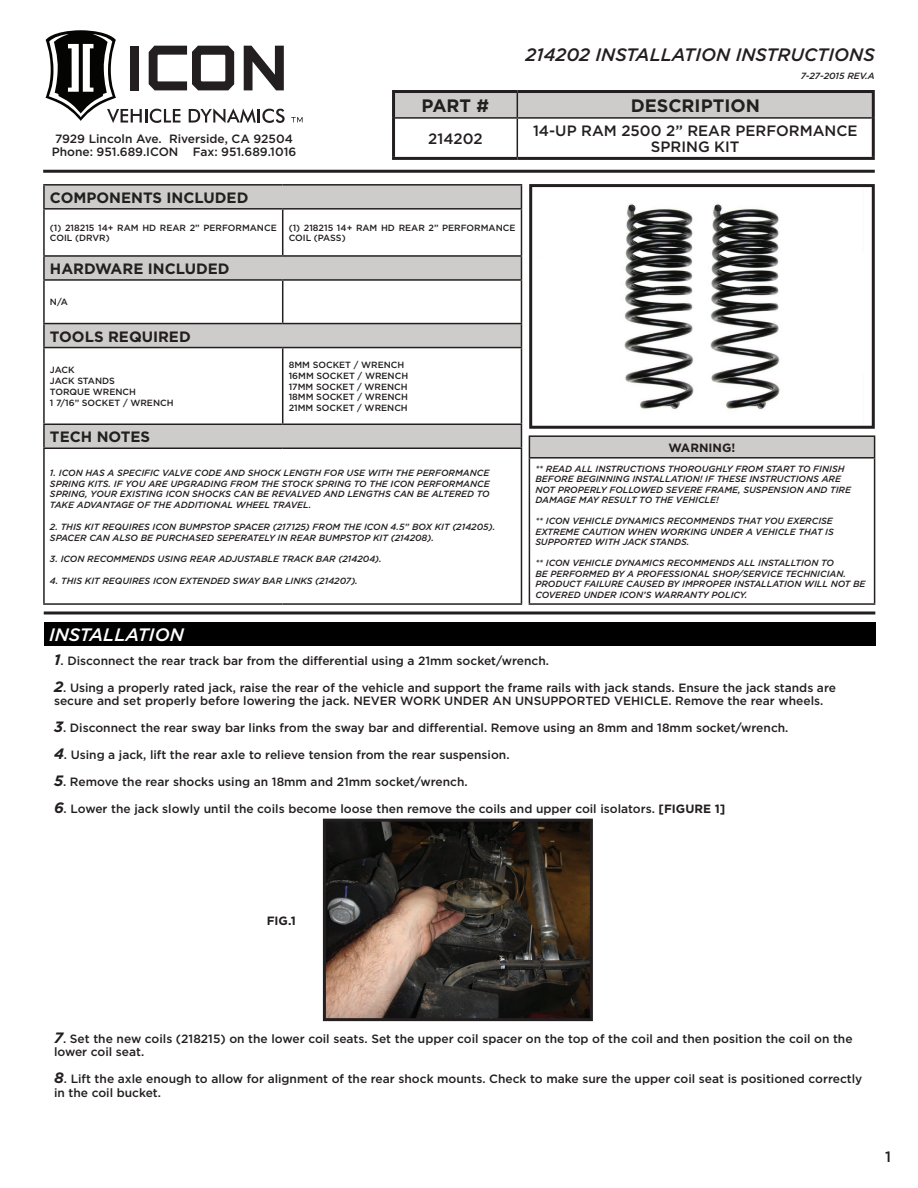
<style>
.page{position:relative;width:918px;height:1188px;background:#fff}
.page>*{position:absolute;margin:0;border:0;box-sizing:border-box;transform-origin:0 0}
.t1{font:italic 500 18px "Gotham";color:#231f20}
.t2{font:700 18px "Gotham";color:#231f20}
.t3{font:italic 500 18px "Gotham";color:#fff}
.t4{font:700 15px "Gotham";color:#231f20}
.t5{font:500 15px/16.5px "Gotham";color:#231f20;text-align:center}
.t6{font:500 12px/13.5px "Gotham";color:#231f20}
.t7{font:700 12px "Gotham";color:#231f20}
.t8{font:italic 500 9px/10.5px "Gotham";color:#231f20}
.t9{font:500 9px/10.8px "Gotham";color:#231f20}
.s1{font-weight:700;font-style:italic;font-size:15px}
.s2{font-weight:700}
</style>
<div class="page">
<svg style="left:291px;top:117px;width:12px;height:5px"></svg>
<svg style="left:45px;top:30px;width:240px;height:93px"></svg>
<hr style="left:43px;top:170px;width:832px;height:3px;background:#231f20">
<div style="left:395px;top:93px;width:477px;height:24px;background:#ceccca"></div>
<hr style="left:395px;top:117px;width:122px;height:2px;background:#231f20">
<hr style="left:517px;top:117px;width:355px;height:2px;background:#231f20">
<hr style="left:517px;top:119px;width:1px;height:38px;background:#231f20">
<hr style="left:392px;top:90px;width:125px;height:3px;background:#231f20">
<hr style="left:392px;top:93px;width:3px;height:25px;background:#231f20">
<hr style="left:517px;top:90px;width:358px;height:3px;background:#231f20">
<hr style="left:872px;top:93px;width:3px;height:25px;background:#231f20">
<hr style="left:392px;top:118px;width:3px;height:39px;background:#231f20">
<hr style="left:872px;top:118px;width:3px;height:39px;background:#231f20">
<hr style="left:392px;top:157px;width:125px;height:3px;background:#231f20">
<hr style="left:517px;top:157px;width:358px;height:3px;background:#231f20">
<div style="left:529px;top:436px;width:346px;height:22px;background:#ceccca"></div>
<hr style="left:529px;top:435px;width:346px;height:2px;background:#231f20">
<svg style="left:529px;top:437px;width:1px;height:20px"></svg>
<svg style="left:874px;top:437px;width:1px;height:20px"></svg>
<hr style="left:529px;top:457px;width:346px;height:2px;background:#231f20">
<hr style="left:529px;top:459px;width:1px;height:144px;background:#231f20">
<hr style="left:874px;top:459px;width:1px;height:144px;background:#231f20">
<hr style="left:529px;top:603px;width:346px;height:2px;background:#231f20">
<img style="left:624px;top:203px;width:156px;height:207px">
<div style="left:529px;top:184px;width:346px;height:245px;border:3px solid #231f20"></div>
<svg style="left:45px;top:186px;width:476px;height:262px"></svg>
<hr style="left:43px;top:184px;width:240px;height:2px;background:#231f20">
<hr style="left:43px;top:186px;width:2px;height:22px;background:#231f20">
<hr style="left:283px;top:184px;width:239px;height:2px;background:#231f20">
<svg style="left:521px;top:186px;width:1px;height:22px"></svg>
<hr style="left:43px;top:208px;width:240px;height:2px;background:#231f20">
<hr style="left:43px;top:210px;width:2px;height:45px;background:#231f20">
<hr style="left:283px;top:208px;width:239px;height:2px;background:#231f20">
<hr style="left:282px;top:210px;width:1px;height:45px;background:#231f20">
<hr style="left:521px;top:210px;width:1px;height:45px;background:#231f20">
<hr style="left:43px;top:255px;width:240px;height:2px;background:#231f20">
<hr style="left:43px;top:257px;width:2px;height:22px;background:#231f20">
<hr style="left:283px;top:255px;width:239px;height:2px;background:#231f20">
<svg style="left:521px;top:257px;width:1px;height:22px"></svg>
<hr style="left:43px;top:279px;width:240px;height:2px;background:#231f20">
<hr style="left:43px;top:281px;width:2px;height:42px;background:#231f20">
<hr style="left:283px;top:279px;width:239px;height:2px;background:#231f20">
<hr style="left:282px;top:281px;width:1px;height:42px;background:#231f20">
<hr style="left:521px;top:281px;width:1px;height:42px;background:#231f20">
<hr style="left:43px;top:323px;width:240px;height:1px;background:#231f20">
<hr style="left:43px;top:324px;width:2px;height:23px;background:#231f20">
<hr style="left:283px;top:323px;width:239px;height:1px;background:#231f20">
<svg style="left:521px;top:324px;width:1px;height:23px"></svg>
<hr style="left:43px;top:347px;width:240px;height:1px;background:#231f20">
<hr style="left:43px;top:348px;width:2px;height:76px;background:#231f20">
<hr style="left:283px;top:347px;width:239px;height:1px;background:#231f20">
<hr style="left:282px;top:348px;width:1px;height:76px;background:#231f20">
<hr style="left:521px;top:348px;width:1px;height:76px;background:#231f20">
<hr style="left:43px;top:424px;width:240px;height:1px;background:#231f20">
<hr style="left:43px;top:425px;width:2px;height:23px;background:#231f20">
<hr style="left:283px;top:424px;width:239px;height:1px;background:#231f20">
<svg style="left:521px;top:425px;width:1px;height:23px"></svg>
<hr style="left:43px;top:448px;width:240px;height:1px;background:#231f20">
<hr style="left:43px;top:449px;width:2px;height:154px;background:#231f20">
<hr style="left:283px;top:448px;width:239px;height:1px;background:#231f20">
<hr style="left:521px;top:449px;width:1px;height:154px;background:#231f20">
<hr style="left:43px;top:603px;width:240px;height:2px;background:#231f20">
<hr style="left:283px;top:603px;width:239px;height:2px;background:#231f20">
<hr style="left:44px;top:611px;width:831px;height:3px;background:#231f20">
<div style="left:44px;top:622px;width:831px;height:23px;background:#000"></div>
<img style="left:327px;top:823px;width:262px;height:194px">
<div style="left:323px;top:819px;width:270px;height:202px;border:3px solid #231f20"></div>
<h1 class="t1" style="left:526px;top:43px;width:351px">214202 INSTALLATION INSTRUCTIONS</h1>
<h3 class="t6" style="left:52px;top:131px;width:246px">7929 Lincoln Ave. Riverside, CA 92504<br>Phone: 951.689.ICON Fax: 951.689.1016</h3>
<p class="t8" style="left:801px;top:71px;width:76px">7-27-2015 REV.A</p>
<h1 class="t2" style="left:422px;top:94px;width:69px">PART #</h1>
<h1 class="t2" style="left:631px;top:94px;width:131px">DESCRIPTION</h1>
<h2 class="t5" style="left:428px;top:130px;width:56px">214202</h2>
<h2 class="t5" style="left:533px;top:122px;width:326px">14-UP RAM 2500 2” REAR PERFORMANCE<br>SPRING KIT</h2>
<h2 class="t4" style="left:50px;top:188px;width:200px">COMPONENTS INCLUDED</h2>
<p class="t9" style="left:50px;top:222px;width:228px">(1) 218215 14+ RAM HD REAR 2” PERFORMANCE<br>COIL (DRVR)</p>
<p class="t9" style="left:289px;top:222px;width:228px">(1) 218215 14+ RAM HD REAR 2” PERFORMANCE<br>COIL (PASS)</p>
<h2 class="t4" style="left:50px;top:259px;width:181px">HARDWARE INCLUDED</h2>
<p class="t9" style="left:50px;top:297px;width:19px">N/A</p>
<h2 class="t4" style="left:50px;top:326px;width:142px">TOOLS REQUIRED</h2>
<p class="t9" style="left:50px;top:365px;width:125px">JACK<br>JACK STANDS<br>TORQUE WRENCH<br>1 7/16” SOCKET / WRENCH</p>
<p class="t9" style="left:289px;top:359px;width:121px">8MM SOCKET / WRENCH<br>16MM SOCKET / WRENCH<br>17MM SOCKET / WRENCH<br>18MM SOCKET / WRENCH<br>21MM SOCKET / WRENCH</p>
<h2 class="t4" style="left:50px;top:427px;width:102px">TECH NOTES</h2>
<p class="t8" style="left:50px;top:467px;width:441px;text-align:justify">1. ICON HAS A SPECIFIC VALVE CODE AND SHOCK LENGTH FOR USE WITH THE PERFORMANCE SPRING KITS. IF YOU ARE UPGRADING FROM THE STOCK SPRING TO THE ICON PERFORMANCE SPRING, YOUR EXISTING ICON SHOCKS CAN BE REVALVED AND LENGTHS CAN BE ALTERED TO TAKE ADVANTAGE OF THE ADDITIONAL WHEEL TRAVEL.</p>
<p class="t8" style="left:50px;top:521px;width:447px">2. THIS KIT REQUIRES ICON BUMPSTOP SPACER (217125) FROM THE ICON 4.5” BOX KIT (214205).<br>SPACER CAN ALSO BE PURCHASED SEPERATELY IN REAR BUMPSTOP KIT (214208).</p>
<p class="t8" style="left:50px;top:554px;width:333px">3. ICON RECOMMENDS USING REAR ADJUSTABLE TRACK BAR (214204).</p>
<p class="t8" style="left:50px;top:575px;width:310px">4. THIS KIT REQUIRES ICON EXTENDED SWAY BAR LINKS (214207).</p>
<h1 class="t3" style="left:49px;top:623px;width:136px">INSTALLATION</h1>
<h3 class="t7" style="left:669px;top:440px;width:68px">WARNING!</h3>
<p class="t8" style="left:535px;top:463px;width:317px">** READ ALL INSTRUCTIONS THOROUGHLY FROM START TO FINISH BEFORE BEGINNING INSTALLATION! IF THESE INSTRUCTIONS ARE NOT PROPERLY FOLLOWED SEVERE FRAME, SUSPENSION AND TIRE DAMAGE MAY RESULT TO THE VEHICLE!</p>
<p class="t8" style="left:535px;top:515px;width:300px;text-align:justify">** ICON VEHICLE DYNAMICS RECOMMENDS THAT YOU EXERCISE EXTREME CAUTION WHEN WORKING UNDER A VEHICLE THAT IS SUPPORTED WITH JACK STANDS.</p>
<p class="t8" style="left:535px;top:557px;width:332px">** ICON VEHICLE DYNAMICS RECOMMENDS ALL INSTALLTION TO<br>BE PERFORMED BY A PROFESSIONAL SHOP/SERVICE TECHNICIAN.<br>PRODUCT FAILURE CAUSED BY IMPROPER INSTALLATION WILL NOT BE COVERED UNDER ICON’S WARRANTY POLICY.</p>
<h3 class="t6" style="left:54px;top:654px;width:497px"><span class="s1">1</span>. Disconnect the rear track bar from the differential using a 21mm socket/wrench.</h3>
<p class="t6" style="left:54px;top:681px;width:783px"><span class="s1">2</span>. Using a properly rated jack, raise the rear of the vehicle and support the frame rails with jack stands. Ensure the jack stands are secure and set properly before lowering the jack. NEVER WORK UNDER AN UNSUPPORTED VEHICLE. Remove the rear wheels.</p>
<h3 class="t6" style="left:54px;top:721px;width:736px"><span class="s1">3</span>. Disconnect the rear sway bar links from the sway bar and differential. Remove using an 8mm and 18mm socket/wrench.</h3>
<h3 class="t6" style="left:54px;top:748px;width:457px"><span class="s1">4</span>. Using a jack, lift the rear axle to relieve tension from the rear suspension.</h3>
<h3 class="t6" style="left:54px;top:775px;width:415px"><span class="s1">5</span>. Remove the rear shocks using an 18mm and 21mm socket/wrench.</h3>
<h3 class="t6" style="left:54px;top:802px;width:673px"><span class="s1">6</span>. Lower the jack slowly until the coils become loose then remove the coils and upper coil isolators. <span class="s2">[FIGURE 1]</span></h3>
<h3 class="t7" style="left:267px;top:912px;width:31px">FIG.1</h3>
<h3 class="t6" style="left:54px;top:1032px;width:800px"><span class="s1">7</span>. Set the new coils (218215) on the lower coil seats. Set the upper coil spacer on the top of the coil and then position the coil on the lower coil seat.</h3>
<h3 class="t6" style="left:54px;top:1072px;width:810px"><span class="s1">8</span>. Lift the axle enough to allow for alignment of the rear shock mounts. Check to make sure the upper coil seat is positioned correctly in the coil bucket.</h3>
<h2 class="t5" style="left:885px;top:1148px;width:7px">1</h2>
</div>
